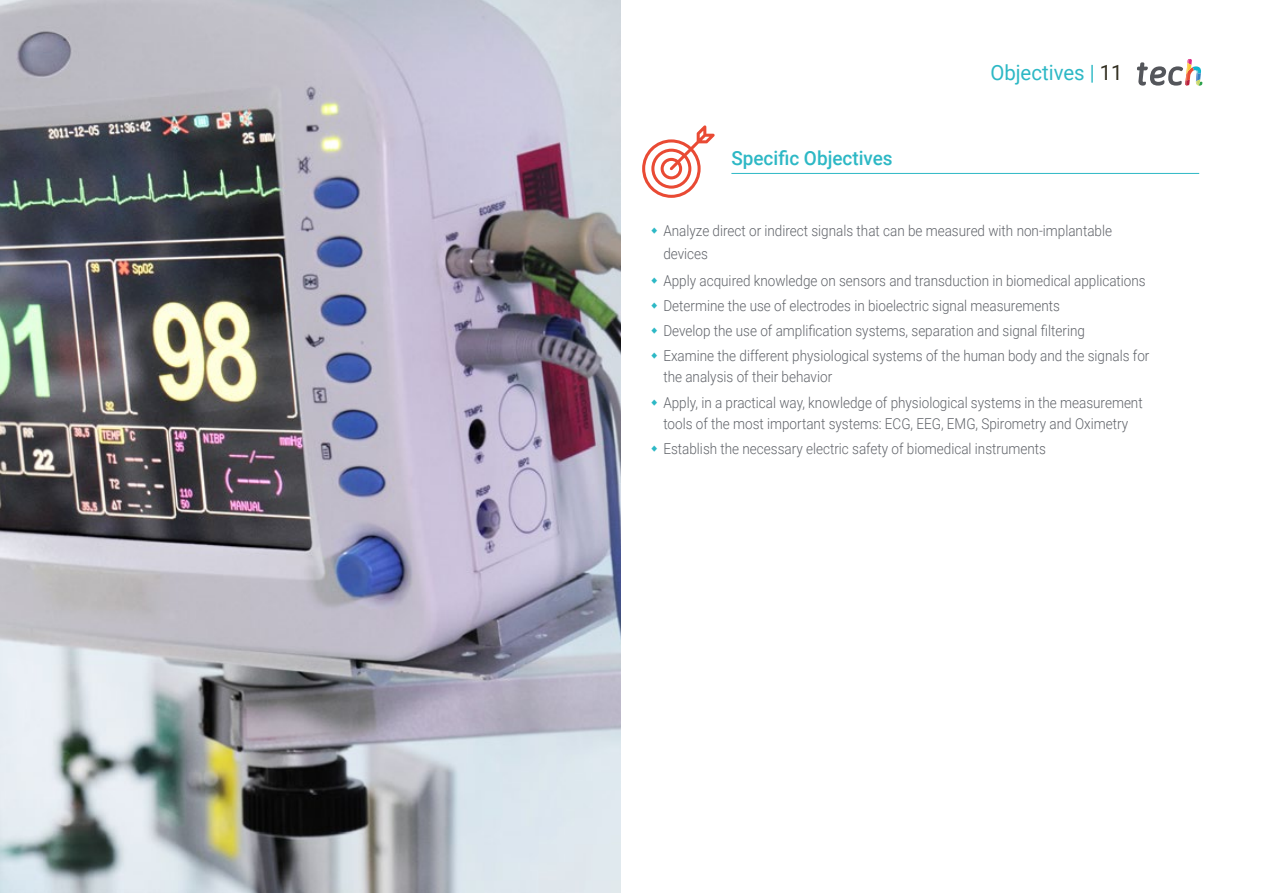
<style>
.page{position:relative;width:1263px;height:893px;background:#fff}
.page>*{position:absolute;margin:0;border:0;box-sizing:border-box;transform-origin:0 0}
.t1{font:21px "Roboto";color:#2db8c5}
.t2{font:500 19.5px "Roboto";color:#2db8c5}
.t3{font:300 15px/25.2px "Roboto";color:#61646a;scale:.9 1}
.s1{color:#312e20}
</style>
<div class="page">
<hr style="left:731px;top:173px;width:468px;height:1px;background:#2db8c5">
<svg style="left:642px;top:125px;width:73px;height:73px"></svg>
<img style="left:0;top:0;width:621px;height:893px">
<svg style="left:1137px;top:59px;width:65px;height:27px"></svg>
<h2 class="t2" style="left:731px;top:144px;width:163px">Specific Objectives</h2>
<h1 class="t1" style="left:990px;top:57px;width:134px">Objectives | <span class="s1">11</span></h1>
<p class="t3" style="left:663px;top:219px;width:500px;line-height:22.5px">Analyze direct or indirect signals that can be measured with non-implantable devices</p>
<p class="t3" style="left:663px;top:267px;width:542px">Apply acquired knowledge on sensors and transduction in biomedical applications Determine the use of electrodes in bioelectric signal measurements<br>Develop the use of amplification systems, separation and signal filtering<br>Examine the different physiological systems of the human body and the signals for</p>
<p class="t3" style="left:663px;top:364px;width:534px">the analysis of their behavior<br>Apply, in a practical way, knowledge of physiological systems in the measurement</p>
<p class="t3" style="left:663px;top:410px;width:518px">tools of the most important systems: ECG, EEG, EMG, Spirometry and Oximetry<br>Establish the necessary electric safety of biomedical instruments</p>
</div>
